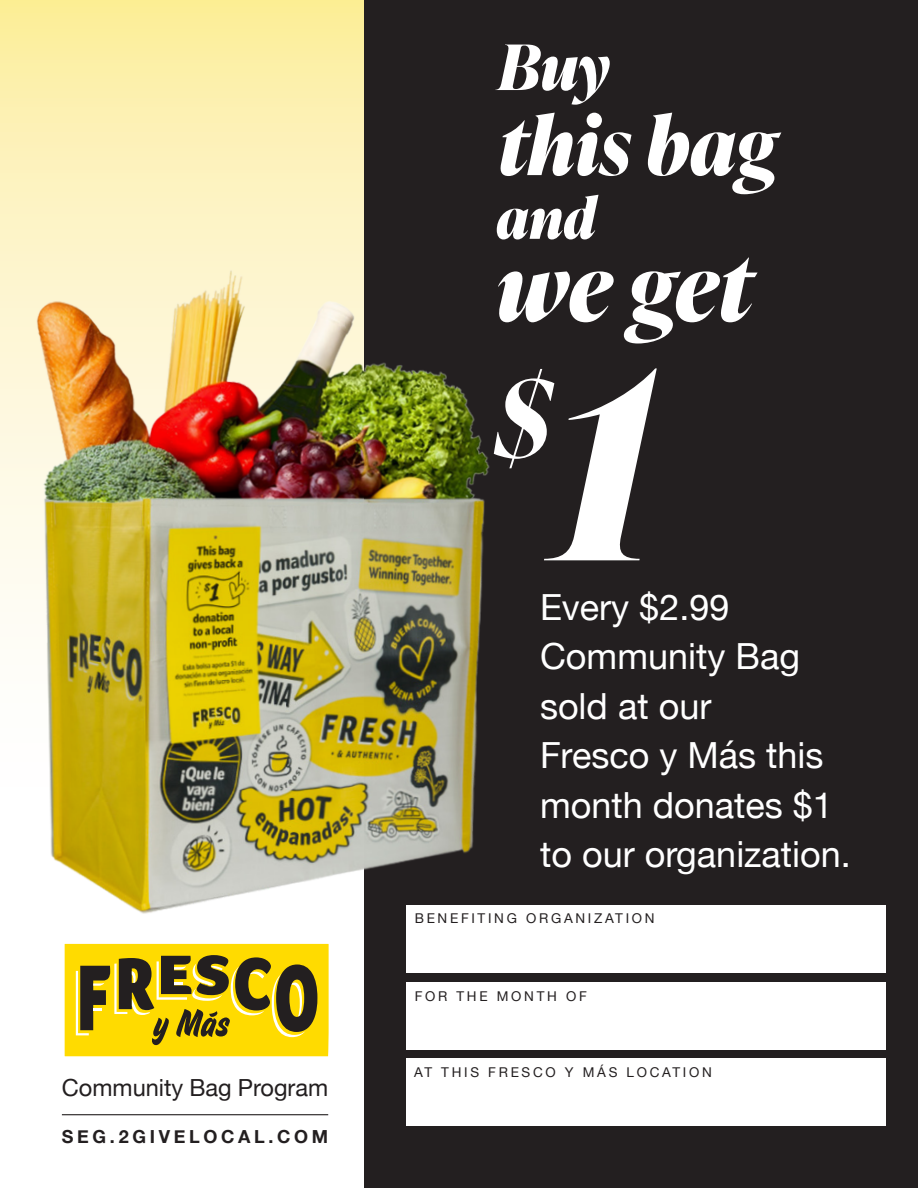
<style>
.page{position:relative;width:918px;height:1188px;background:#fff}
.page>*{position:absolute;margin:0;border:0;box-sizing:border-box;transform-origin:0 0}
.t1{font:italic 700 255.15px "Ivy Presto Display";color:#fff}
.t2{font:italic 700 106.8px "Ivy Presto Display";color:#fff}
.t3{font:italic 700 92.85px "Ivy Presto Display";color:#fff}
.t4{font:italic 700 79.8px "Ivy Presto Display";color:#fff}
.t5{font:italic 700 62.55px "Ivy Presto Display";color:#fff}
.t6{font:italic 700 56.4px "Ivy Presto Display";color:#fff}
.t7{font:36px/49.5px "Helvetica Neue";color:#fff}
.t8{font:23.55px "Helvetica Neue";color:#231f20}
.t9{font:700 18px "Helvetica Neue";letter-spacing:.205em;color:#231f20}
.t10{font:13.5px "Helvetica Neue";letter-spacing:.2em;color:#231f20}
</style>
<div class="page">
<svg style="left:0;top:0;width:364px;height:624px;background:#fcf0b0"></svg>
<div style="left:364px;top:0;width:554px;height:1188px;background:#231f20"></div>
<img style="left:22px;top:149px;width:468px;height:808px">
<div style="left:65px;top:944px;width:264px;height:112px;background:#ffdb00"></div>
<svg style="left:76px;top:955px;width:241px;height:90px"></svg>
<hr style="left:62px;top:1114px;width:266px;height:1px;background:#231f20">
<div style="left:406px;top:905px;width:480px;height:68px;background:#fff"></div>
<div style="left:406px;top:982px;width:480px;height:68px;background:#fff"></div>
<div style="left:406px;top:1058px;width:480px;height:68px;background:#fff"></div>
<p class="t8" style="left:62px;top:1071px;width:268px">Community Bag Program</p>
<p class="t9" style="left:62px;top:1122px;width:268px">SEG.2GIVELOCAL.COM</p>
<p class="t5" style="left:498px;top:22px;width:113px">Buy</p>
<p class="t4" style="left:498px;top:88px;width:281px">this bag</p>
<p class="t6" style="left:496px;top:178px;width:101px">and</p>
<p class="t3" style="left:496px;top:220px;width:258px">we get</p>
<p class="t1" style="left:551px;top:283px;width:105px">1</p>
<p class="t2" style="left:495px;top:341px;width:58px">$</p>
<p class="t7" style="left:540px;top:584px;width:312px">Every $2.99<br>Community Bag sold at our<br>Fresco y Más this month donates $1 to our organization.</p>
<p class="t10" style="left:415px;top:908px;width:241px">BENEFITING ORGANIZATION</p>
<p class="t10" style="left:415px;top:986px;width:174px">FOR THE MONTH OF</p>
<p class="t10" style="left:414px;top:1062px;width:299px">AT THIS FRESCO Y MÁS LOCATION</p>
</div>
